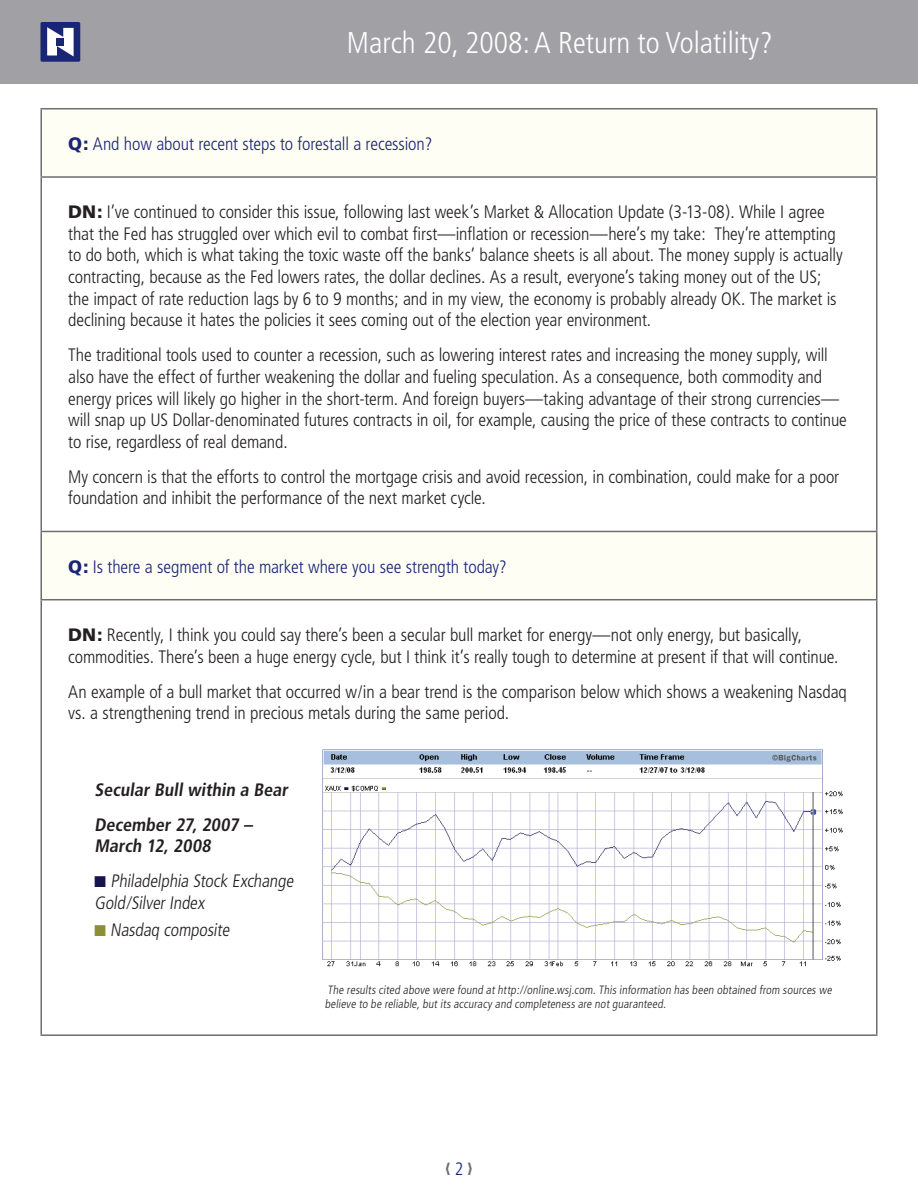
<style>
.page{position:relative;width:918px;height:1188px;background:#fff}
.page>*{position:absolute;margin:0;border:0;box-sizing:border-box;transform-origin:0 0}
.t1{font:300 condensed 30px "Frutiger";color:#fff}
.t2{font:300 condensed 18px/21.6px "Frutiger";letter-spacing:-.005em;color:#231f20}
.t3{font:300 condensed 18px "Frutiger";letter-spacing:-.005em;color:#192575}
.t4{font:700 condensed 18px/21.6px "Frutiger";color:#231f20}
.t5{font:300 condensed 12px/14.4px "Frutiger";color:#231f20}
.s1{font-weight:900;font-stretch:normal}
</style>
<div class="page">
<div style="left:0;top:0;width:918px;height:84px;background:#a1a1a5"></div>
<svg style="left:40px;top:22px;width:40px;height:40px;background:#6a72a5"></svg>
<div style="left:57px;top:38px;width:7px;height:7px;background:#192575"></div>
<svg style="left:42px;top:110px;width:834px;height:489px"></svg>
<hr style="left:40px;top:108px;width:838px;height:2px;background:#6c6d70">
<hr style="left:40px;top:110px;width:2px;height:66px;background:#6c6d70">
<hr style="left:876px;top:110px;width:2px;height:66px;background:#6c6d70">
<hr style="left:40px;top:176px;width:838px;height:2px;background:#6c6d70">
<hr style="left:40px;top:178px;width:2px;height:353px;background:#6c6d70">
<hr style="left:876px;top:178px;width:2px;height:353px;background:#6c6d70">
<hr style="left:40px;top:531px;width:838px;height:1px;background:#6c6d70">
<hr style="left:40px;top:532px;width:2px;height:67px;background:#6c6d70">
<hr style="left:876px;top:532px;width:2px;height:67px;background:#6c6d70">
<hr style="left:40px;top:599px;width:838px;height:1px;background:#6c6d70">
<hr style="left:40px;top:600px;width:2px;height:434px;background:#6c6d70">
<hr style="left:876px;top:600px;width:2px;height:434px;background:#6c6d70">
<hr style="left:40px;top:1034px;width:838px;height:2px;background:#6c6d70">
<img style="left:322px;top:749px;width:521px;height:218px">
<p class="t1" style="left:347px;top:26px;width:427px">March 20, 2008: A Return to Volatility?</p>
<p class="t3" style="left:68px;top:134px;width:366px"><span class="s1">Q:</span> And how about recent steps to forestall a recession?</p>
<p class="t2" style="left:68px;top:202px;width:776px"><span class="s1">DN:</span> I’ve continued to consider this issue, following last week’s Market &amp; Allocation Update (3-13-08). While I agree that the Fed has struggled over which evil to combat first—inflation or recession—here’s my take: They’re attempting to do both, which is what taking the toxic waste off the banks’ balance sheets is all about. The money supply is actually contracting, because as the Fed lowers rates, the dollar declines. As a result, everyone’s taking money out of the US; the impact of rate reduction lags by 6 to 9 months; and in my view, the economy is probably already OK. The market is declining because it hates the policies it sees coming out of the election year environment.</p>
<p class="t2" style="left:68px;top:345px;width:780px">The traditional tools used to counter a recession, such as lowering interest rates and increasing the money supply, will also have the effect of further weakening the dollar and fueling speculation. As a consequence, both commodity and energy prices will likely go higher in the short-term. And foreign buyers—taking advantage of their strong currencies— will snap up US Dollar-denominated futures contracts in oil, for example, causing the price of these contracts to continue to rise, regardless of real demand.</p>
<p class="t2" style="left:68px;top:466px;width:773px">My concern is that the efforts to control the mortgage crisis and avoid recession, in combination, could make for a poor foundation and inhibit the performance of the next market cycle.</p>
<p class="t3" style="left:68px;top:556px;width:440px"><span class="s1">Q:</span> Is there a segment of the market where you see strength today?</p>
<p class="t2" style="left:68px;top:624px;width:772px"><span class="s1">DN:</span> Recently, I think you could say there’s been a secular bull market for energy—not only energy, but basically, commodities. There’s been a huge energy cycle, but I think it’s really tough to determine at present if that will continue.</p>
<p class="t2" style="left:68px;top:681px;width:780px">An example of a bull market that occurred w/in a bear trend is the comparison below which shows a weakening Nasdaq vs. a strengthening trend in precious metals during the same period.</p>
<p class="t4" style="left:94px;top:779px;width:198px">Secular Bull within a Bear</p>
<p class="t4" style="left:94px;top:814px;width:163px">December 27, 2007 –<br>March 12, 2008</p>
<p class="t2" style="left:94px;top:871px;width:203px;text-indent:16px">Philadelphia Stock Exchange<br>Gold/Silver Index</p>
<p class="t2" style="left:110px;top:919px;width:124px">Nasdaq composite</p>
<p class="t5" style="left:325px;top:983px;width:510px">The results cited above were found at http://online.wsj .com. This information has been obtained from sources we believe to be reliable, but its accuracy and completeness are not guaranteed.</p>
<p class="t3" style="left:455px;top:1158px;width:10px">2</p>
</div>
